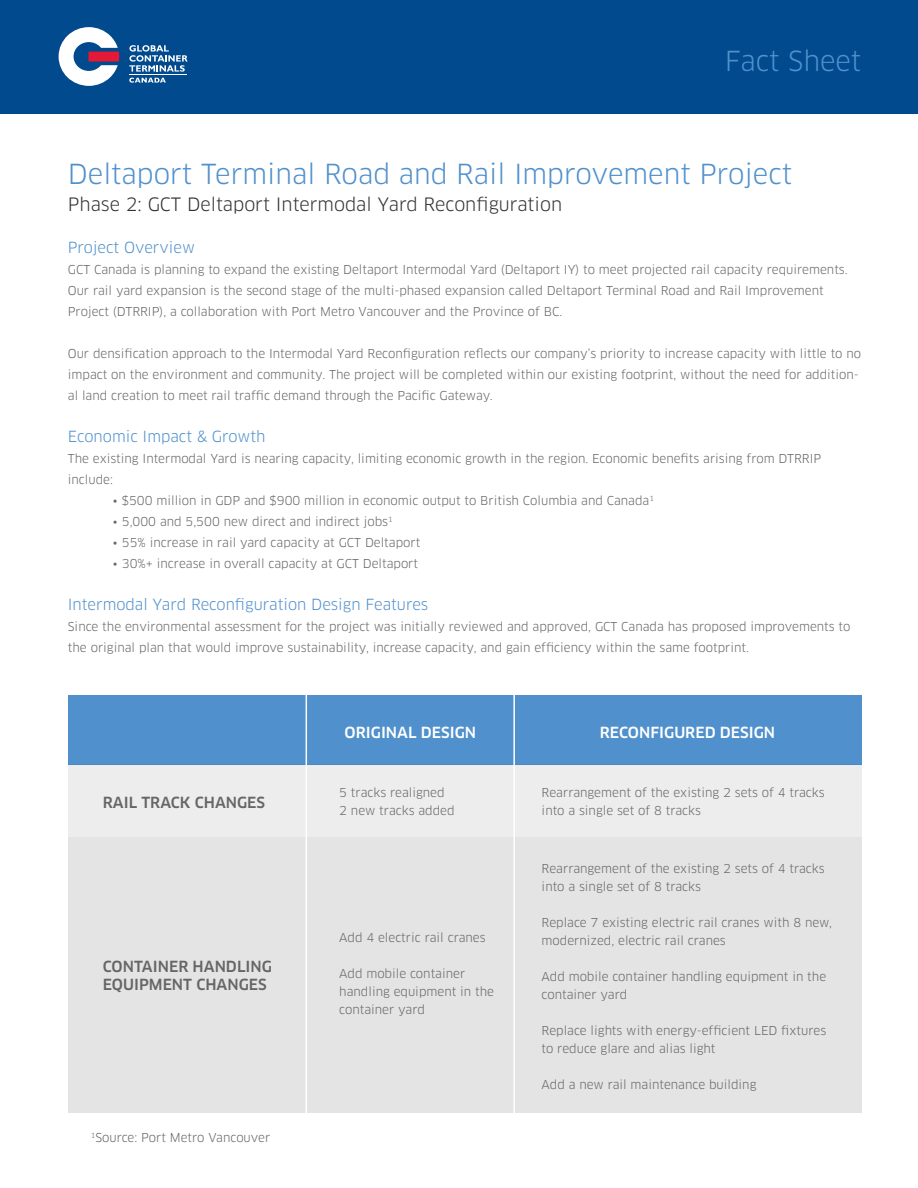
<style>
.page{position:relative;width:918px;height:1188px;background:#fff}
.page>*{position:absolute;margin:0;border:0;box-sizing:border-box;transform-origin:0 0}
.t1{font:27px "Clan OT";color:#5090cc}
.t2{font:18px "Clan OT";color:#313232}
.t3{font:15px "Clan OT";color:#5090cc}
.t4{font:500 15px/18px "Clan OT";color:#666}
.t5{font:500 15px "Clan OT";color:#fff}
.t6{font:12px/18px "Clan OT";color:#666}
</style>
<div class="page">
<div style="left:68px;top:696px;width:793px;height:69px;background:#5090cc"></div>
<div style="left:68px;top:765px;width:793px;height:72px;background:#ededed"></div>
<div style="left:68px;top:837px;width:793px;height:275px;background:#e5e4e4"></div>
<div style="left:0;top:0;width:918px;height:113px;background:#004a8d"></div>
<svg style="left:59px;top:27px;width:60px;height:59px"></svg>
<svg style="left:129px;top:45px;width:59px;height:27px"></svg>
<svg style="left:129px;top:78px;width:37px;height:5px"></svg>
<hr style="left:130px;top:74px;width:57px;height:1px;background:#fff">
<hr style="left:513px;top:685px;width:2px;height:439px;background:#fff">
<hr style="left:306px;top:685px;width:1px;height:439px;background:#fff">
<h1 class="t1" style="left:725px;top:45px;width:138px">Fact Sheet</h1>
<h1 class="t1" style="left:68px;top:158px;width:726px">Deltaport Terminal Road and Rail Improvement Project</h1>
<h2 class="t2" style="left:68px;top:194px;width:496px">Phase 2: GCT Deltaport Intermodal Yard Reconfiguration</h2>
<p class="t3" style="left:68px;top:239px;width:129px">Project Overview</p>
<p class="t6" style="left:68px;top:259px;width:781px;line-height:21px">GCT Canada is planning to expand the existing Deltaport Intermodal Yard (Deltaport IY) to meet projected rail capacity requirements.<br>Our rail yard expansion is the second stage of the multi-phased expansion called Deltaport Terminal Road and Rail Improvement<br>Project (DTRRIP), a collaboration with Port Metro Vancouver and the Province of BC.</p>
<p class="t6" style="left:68px;top:343px;width:795px;line-height:21px">Our densification approach to the Intermodal Yard Reconfiguration reflects our company’s priority to increase capacity with little to no impact on the environment and community. The project will be completed within our existing footprint, without the need for addition&shy;al land creation to meet rail traffic demand through the Pacific Gateway.</p>
<p class="t3" style="left:68px;top:428px;width:199px">Economic Impact &amp; Growth</p>
<p class="t6" style="left:68px;top:448px;width:755px;line-height:21px">The existing Intermodal Yard is nearing capacity, limiting economic growth in the region. Economic benefits arising from DTRRIP include:</p>
<p class="t6" style="left:113px;top:492px;width:543px">• $500 million in GDP and $900 million in economic output to British Columbia and Canada<sup>1</sup></p>
<p class="t6" style="left:113px;top:513px;width:281px">• 5,000 and 5,500 new direct and indirect jobs<sup>1</sup></p>
<p class="t6" style="left:113px;top:534px;width:309px">• 55% increase in rail yard capacity at GCT Deltaport</p>
<p class="t6" style="left:113px;top:555px;width:307px">• 30%+ increase in overall capacity at GCT Deltaport</p>
<p class="t3" style="left:68px;top:596px;width:362px">Intermodal Yard Reconfiguration Design Features</p>
<p class="t6" style="left:68px;top:616px;width:784px;line-height:21px">Since the environmental assessment for the project was initially reviewed and approved, GCT Canada has proposed improvements to the original plan that would improve sustainability, increase capacity, and gain efficiency within the same footprint.</p>
<p class="t4" style="left:103px;top:794px;width:164px">RAIL TRACK CHANGES</p>
<p class="t4" style="left:103px;top:958px;width:171px">CONTAINER HANDLING<br>EQUIPMENT CHANGES</p>
<p class="t6" style="left:91px;top:1129px;width:181px"><sup>1</sup>Source: Port Metro Vancouver</p>
<p class="t5" style="left:345px;top:723px;width:133px">ORIGINAL DESIGN</p>
<p class="t5" style="left:600px;top:723px;width:177px">RECONFIGURED DESIGN</p>
<p class="t6" style="left:339px;top:784px;width:117px">5 tracks realigned<br>2 new tracks added</p>
<p class="t6" style="left:339px;top:929px;width:148px">Add 4 electric rail cranes</p>
<p class="t6" style="left:339px;top:965px;width:156px">Add mobile container handling equipment in the container yard</p>
<p class="t6" style="left:542px;top:784px;width:285px">Rearrangement of the existing 2 sets of 4 tracks into a single set of 8 tracks</p>
<p class="t6" style="left:542px;top:859px;width:285px">Rearrangement of the existing 2 sets of 4 tracks into a single set of 8 tracks</p>
<p class="t6" style="left:542px;top:913px;width:292px">Replace 7 existing electric rail cranes with 8 new, modernized, electric rail cranes</p>
<p class="t6" style="left:542px;top:967px;width:286px">Add mobile container handling equipment in the container yard</p>
<p class="t6" style="left:542px;top:1021px;width:286px">Replace lights with energy-efficient LED fixtures to reduce glare and alias light</p>
<p class="t6" style="left:542px;top:1075px;width:216px">Add a new rail maintenance building</p>
</div>
